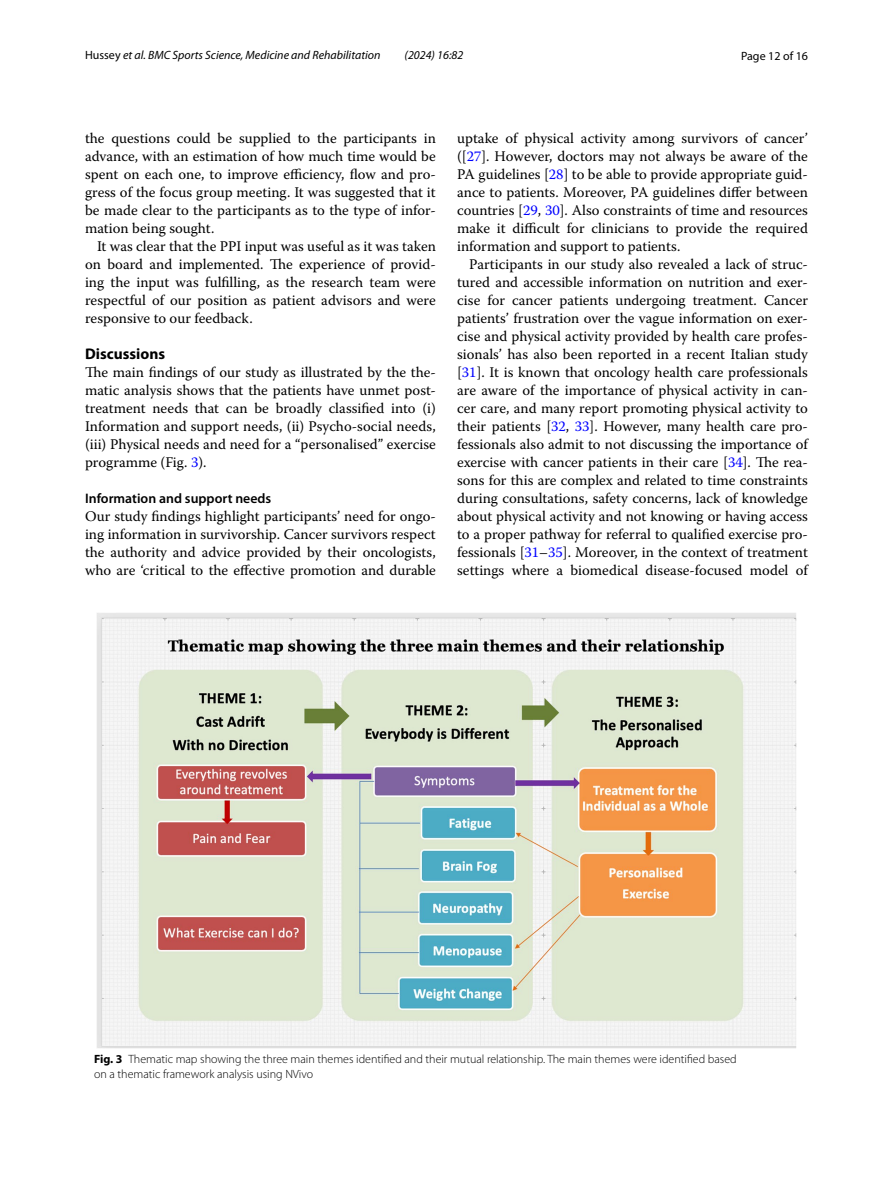
<style>
.page{position:relative;width:893px;height:1187px;background:#fff}
.page>*{position:absolute;margin:0;border:0;box-sizing:border-box;transform-origin:0 0}
.t1{font:700 15.45px "Myriad Pro";color:#000}
.t2{font:14.7px/18px "Warnock Pro";color:#000;text-align:justify}
.t3{font:600 13.8px "Myriad Pro";color:#000}
.t4{font:300 12px/15px "Myriad Pro";color:#000}
.t5{font:italic 12px "Myriad Pro";color:#000}
.t6{font:12px "Myriad Pro";color:#000}
.s1{font-style:normal}
.s2{color:#00f}
.s3{font-weight:700}
</style>
<div class="page">
<img style="left:97px;top:613px;width:700px;height:434px">
<p class="t5" style="left:85px;top:48px;width:297px"><span class="s1">Hussey</span> et al. BMC Sports Science, Medicine and Rehabilitation</p>
<p class="t5" style="left:405px;top:48px;width:60px">(2024) 16:82</p>
<p class="t6" style="left:741px;top:48px;width:68px">Page 12 of 16</p>
<p class="t2" style="left:85px;top:128px;width:352px">the questions could be supplied to the participants in advance, with an estimation of how much time would be spent on each one, to improve efficiency, flow and pro&shy;gress of the focus group meeting. It was suggested that it be made clear to the participants as to the type of infor&shy;mation being sought.</p>
<p class="t2" style="left:85px;top:236px;width:352px;text-indent:12px">It was clear that the PPI input was useful as it was taken on board and implemented. The experience of provid&shy;ing the input was fulfilling, as the research team were respectful of our position as patient advisors and were responsive to our feedback.</p>
<p class="t1" style="left:85px;top:343px;width:82px">Discussions</p>
<p class="t2" style="left:85px;top:362px;width:352px">The main findings of our study as illustrated by the the&shy;matic analysis shows that the patients have unmet post&shy;treatment needs that can be broadly classified into (i)<br>Information and support needs, (ii) Psycho-social needs, (iii) Physical needs and need for a “personalised” exercise programme (Fig. <span class="s2">3</span>).</p>
<p class="t3" style="left:85px;top:489px;width:188px">Information and support needs</p>
<p class="t2" style="left:85px;top:506px;width:352px">Our study findings highlight participants’ need for ongo&shy;ing information in survivorship. Cancer survivors respect the authority and advice provided by their oncologists, who are ‘critical to the effective promotion and durable</p>
<p class="t2" style="left:457px;top:128px;width:352px">uptake of physical activity among survivors of cancer’ ([<span class="s2">27</span>]. However, doctors may not always be aware of the PA guidelines [<span class="s2">28</span>] to be able to provide appropriate guid&shy;ance to patients. Moreover, PA guidelines differ between countries [<span class="s2">29</span>, <span class="s2">30</span>]. Also constraints of time and resources make it difficult for clinicians to provide the required information and support to patients.</p>
<p class="t2" style="left:457px;top:254px;width:352px;text-indent:12px">Participants in our study also revealed a lack of struc&shy;tured and accessible information on nutrition and exer&shy;cise for cancer patients undergoing treatment. Cancer patients’ frustration over the vague information on exer&shy;cise and physical activity provided by health care profes&shy;sionals’ has also been reported in a recent Italian study [<span class="s2">31</span>]. It is known that oncology health care professionals are aware of the importance of physical activity in can&shy;cer care, and many report promoting physical activity to their patients [<span class="s2">32</span>, <span class="s2">33</span>]. However, many health care pro&shy;fessionals also admit to not discussing the importance of exercise with cancer patients in their care [<span class="s2">34</span>]. The rea&shy;sons for this are complex and related to time constraints during consultations, safety concerns, lack of knowledge about physical activity and not knowing or having access to a proper pathway for referral to qualified exercise pro&shy;fessionals [<span class="s2">31</span>–<span class="s2">35</span>]. Moreover, in the context of treatment settings where a biomedical disease-focused model of</p>
<p class="t4" style="left:94px;top:1051px;width:644px"><span class="s3">Fig. 3</span> Thematic map showing the three main themes identified and their mutual relationship. The main themes were identified based on a thematic framework analysis using NVivo</p>
</div>
